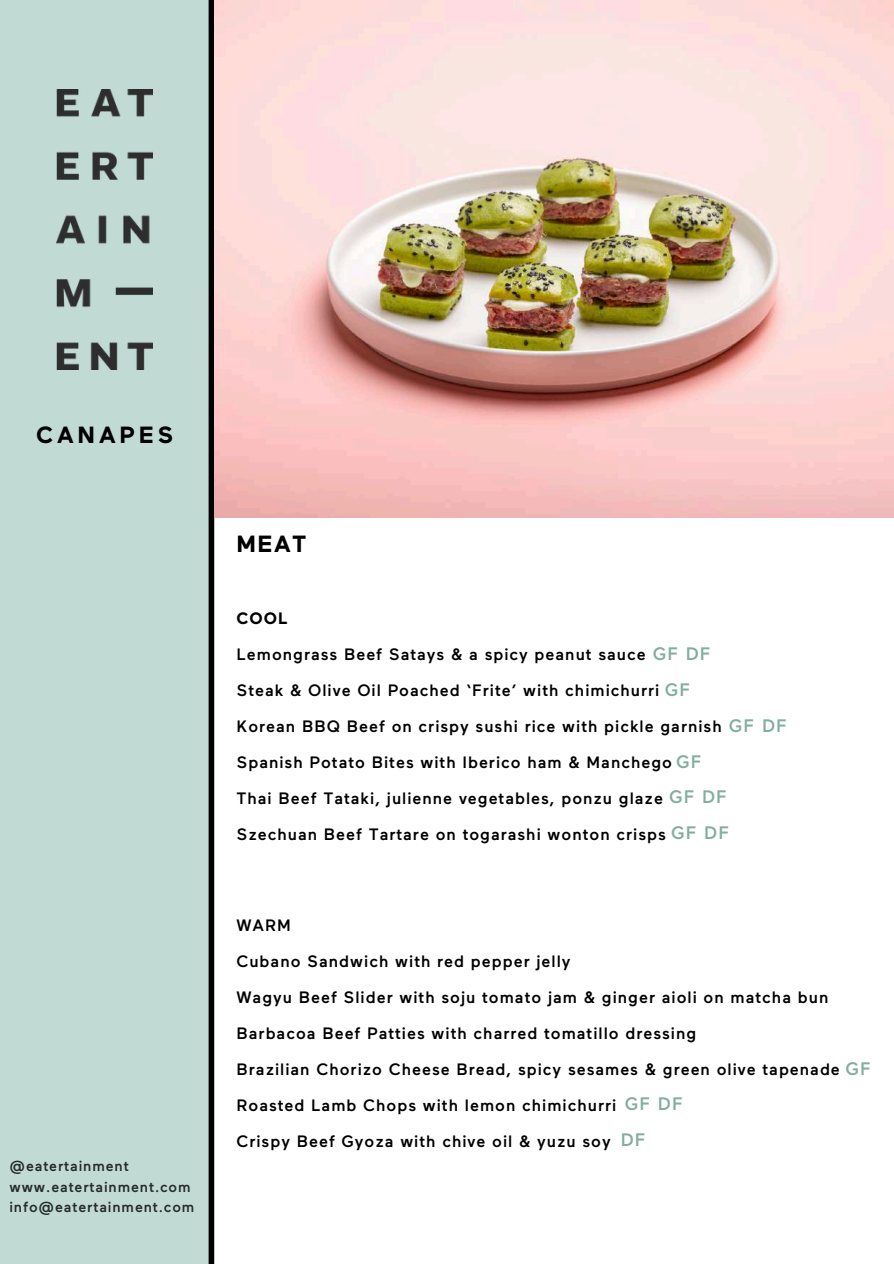
<style>
.page{position:relative;width:894px;height:1264px;background:#fff}
.page>*{position:absolute;margin:0;border:0;box-sizing:border-box;transform-origin:0 0}
.t1{font:700 23.4px "Maax";letter-spacing:.16em;color:#000}
.t2{font:500 18px/36.3px "Maax";color:#82ada1}
.t3{font:500 16.5px/36px "Maax";letter-spacing:.06em;color:#000}
.t4{font:500 14.55px/20.2px "Maax";letter-spacing:.06em;color:#262b2b}
.s1{font-weight:700}
.s2{font-size:18px;color:#82ada1}
</style>
<div class="page">
<div style="left:0;top:0;width:208px;height:1263px;background:#c1dbd4"></div>
<img style="left:57px;top:89px;width:95px;height:280px">
<div style="left:208px;top:0;width:6px;height:1263px;background:#000"></div>
<img style="left:214px;top:0;width:679px;height:518px">
<h1 class="t1" style="left:36px;top:425px;width:138px">CANAPES</h1>
<p class="t4" style="left:9px;top:1157px;width:186px">@eatertainment www.eatertainment.com info@eatertainment.com</p>
<h1 class="t1" style="left:236px;top:535px;width:71px">MEAT</h1>
<p class="t3" style="left:236px;top:601px;width:551px"><span class="s1">COOL<br></span>Lemongrass Beef Satays &amp; a spicy peanut sauce <span class="s2">GF DF<br></span>Steak &amp; Olive Oil Poached ‘Frite’ with chimichurri <span class="s2">GF<br></span>Korean BBQ Beef on crispy sushi rice with pickle garnish <span class="s2">GF DF </span>Spanish Potato Bites with Iberico ham &amp; Manchego <span class="s2">GF<br></span>Thai Beef Tataki, julienne vegetables, ponzu glaze <span class="s2">GF DF </span>Szechuan Beef Tartare on togarashi wonton crisps <span class="s2">GF DF</span></p>
<p class="t3" style="left:236px;top:908px;width:635px">WARM<br>Cubano Sandwich with red pepper jelly<br>Wagyu Beef Slider with soju tomato jam &amp; ginger aioli on matcha bun Barbacoa Beef Patties with charred tomatillo dressing<br>Brazilian Chorizo Cheese Bread, spicy sesames &amp; green olive tapenade <span class="s2">GF </span>Roasted Lamb Chops with lemon chimichurri<br>Crispy Beef Gyoza with chive oil &amp; yuzu soy</p>
<p class="t2" style="left:620px;top:1087px;width:63px">GF DF<br>DF</p>
</div>
